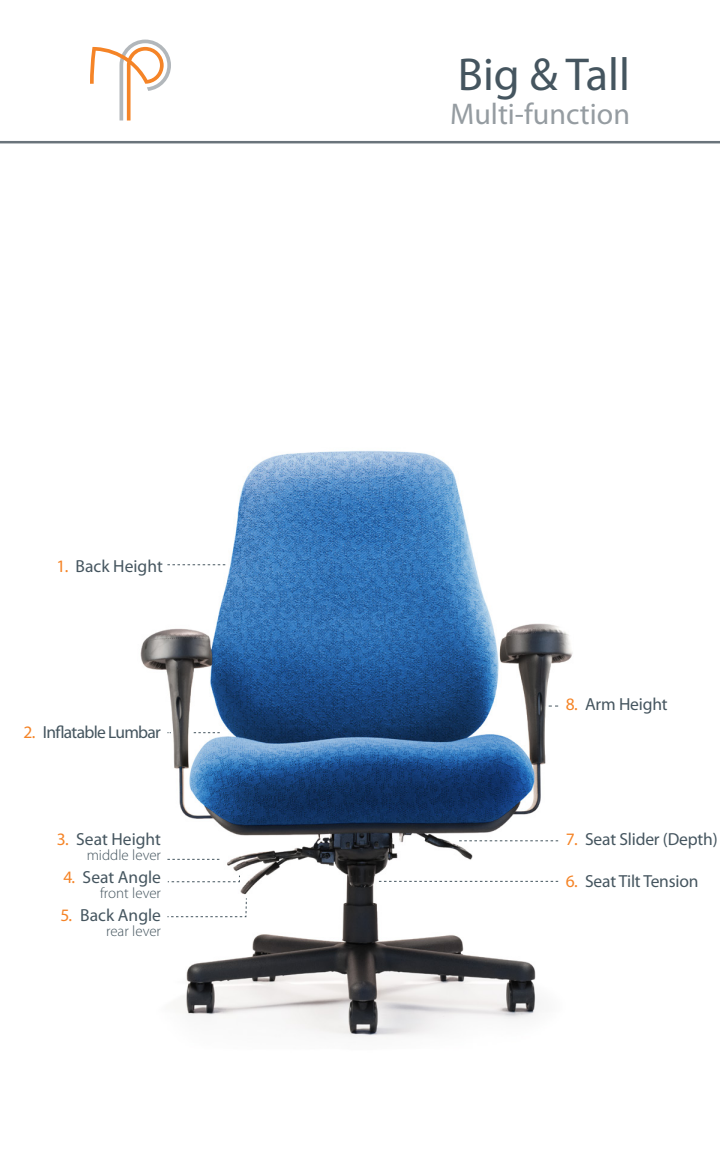
<style>
.page{position:relative;width:720px;height:1170px;background:#fff}
.page>*{position:absolute;margin:0;border:0;box-sizing:border-box;transform-origin:0 0}
.t1{font:46.25px "Myriad Pro";color:#45555f}
.t2{font:30px "Myriad Pro";color:#959ca1}
.OL{font:17.5px "Myriad Pro";letter-spacing:-.01em;color:#45555f}
.OL-2{font:17.5px "Myriad Pro";letter-spacing:-.04em;color:#45555f}
.OL-3{font:300 15px "Myriad Pro";color:#45555f}
.s1{color:#f58427}
</style>
<div class="page">
<hr style="left:0;top:141px;width:720px;height:2px;background:#6a747b">
<svg style="left:90px;top:40px;width:81px;height:81px"></svg>
<img style="left:140px;top:451px;width:433px;height:586px">
<svg style="left:194px;top:732px;width:26px;height:1px"></svg>
<svg style="left:167px;top:564px;width:58px;height:1px"></svg>
<svg style="left:459px;top:840px;width:99px;height:1px"></svg>
<svg style="left:379px;top:881px;width:179px;height:1px"></svg>
<svg style="left:167px;top:875px;width:73px;height:7px"></svg>
<svg style="left:167px;top:898px;width:80px;height:19px"></svg>
<svg style="left:167px;top:859px;width:52px;height:1px"></svg>
<p class="OL" style="left:56px;top:555px;width:108px"><span class="s1">1.</span> Back Height</p>
<p class="OL-2" style="left:24px;top:721px;width:139px"><span class="s1">2.</span> Inflatable Lumbar</p>
<p class="OL" style="left:57px;top:829px;width:106px"><span class="s1">3.</span> Seat Height</p>
<p class="OL-3" style="left:87px;top:846px;width:76px">middle lever</p>
<p class="OL" style="left:63px;top:867px;width:99px"><span class="s1">4.</span> Seat Angle</p>
<p class="OL-3" style="left:100px;top:884px;width:63px">front lever</p>
<p class="OL" style="left:60px;top:904px;width:102px"><span class="s1">5.</span> Back Angle</p>
<p class="OL-3" style="left:106px;top:922px;width:56px">rear lever</p>
<p class="t1" style="left:458px;top:46px;width:174px">Big &amp; Tall</p>
<p class="t2" style="left:450px;top:95px;width:181px">Multi-function</p>
<p class="OL" style="left:566px;top:694px;width:103px"><span class="s1">8.</span> Arm Height</p>
<p class="OL" style="left:566px;top:829px;width:153px"><span class="s1">7.</span> Seat Slider (Depth)</p>
<p class="OL" style="left:566px;top:870px;width:134px"><span class="s1">6.</span> Seat Tilt Tension</p>
</div>
